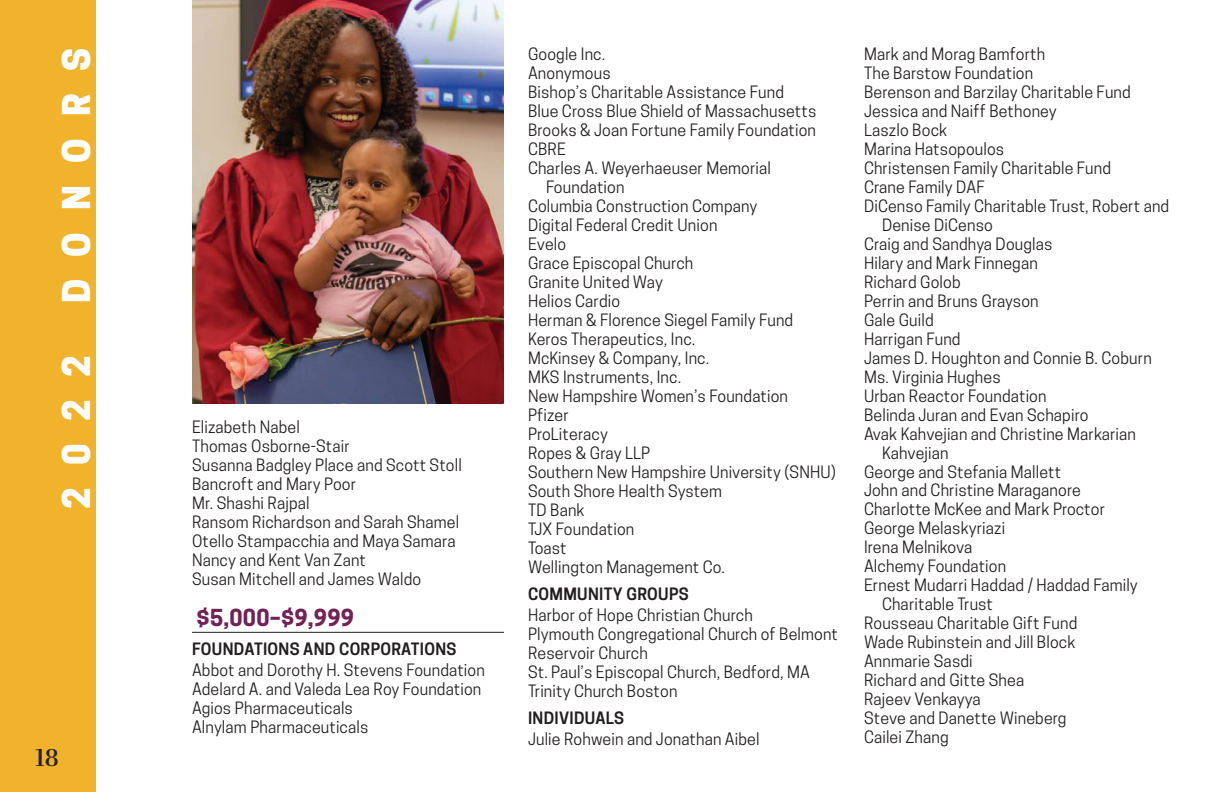
<style>
.page{position:relative;width:1224px;height:792px;background:#fff}
.page>*{position:absolute;margin:0;border:0;box-sizing:border-box;transform-origin:0 0}
.t1{font:800 36px "Cooper Hewitt";letter-spacing:.62em;color:#fff}
.t2{font:600 24px "Abril Display";color:#231f20}
.t3{font:700 22px "Cooper Hewitt";letter-spacing:.01em;color:#722257}
.t4{font:16px/19px "Cooper Hewitt";letter-spacing:.01em;color:#231f20}
.t5{font:600 16px "Cooper Hewitt";letter-spacing:.02em;color:#231f20}
</style>
<div class="page">
<div style="left:0;top:0;width:96px;height:792px;background:#f0b32b"></div>
<hr style="left:192px;top:632px;width:312px;height:1px;background:#231f20">
<img style="left:192px;top:0;width:312px;height:403px">
<h1 class="t1" style="left:55px;top:303px;width:257px;rotate:-90deg">DONORS</h1>
<h1 class="t1" style="left:55px;top:509px;width:155px;rotate:-90deg">2022</h1>
<h2 class="t2" style="left:35px;top:741px;width:25px">18</h2>
<p class="t4" style="left:192px;top:418px;width:271px">Elizabeth Nabel<br>Thomas Osborne-Stair<br>Susanna Badgley Place and Scott Stoll<br>Bancroft and Mary Poor<br>Mr. Shashi Rajpal<br>Ransom Richardson and Sarah Shamel<br>Otello Stampacchia and Maya Samara<br>Nancy and Kent Van Zant<br>Susan Mitchell and James Waldo</p>
<h3 class="t3" style="left:197px;top:605px;width:159px">$5,000–$9,999</h3>
<p class="t5" style="left:192px;top:640px;width:266px">FOUNDATIONS AND CORPORATIONS</p>
<p class="t4" style="left:192px;top:661px;width:294px">Abbot and Dorothy H. Stevens Foundation<br>Adelard A. and Valeda Lea Roy Foundation<br>Agios Pharmaceuticals<br>Alnylam Pharmaceuticals</p>
<p class="t4" style="left:528px;top:44px;width:79px">Google Inc.</p>
<p class="t4" style="left:528px;top:63px;width:84px">Anonymous</p>
<p class="t4" style="left:528px;top:82px;width:257px">Bishop’s Charitable Assistance Fund</p>
<p class="t4" style="left:528px;top:101px;width:290px">Blue Cross Blue Shield of Massachusetts</p>
<p class="t4" style="left:528px;top:120px;width:290px">Brooks &amp; Joan Fortune Family Foundation</p>
<p class="t4" style="left:528px;top:139px;width:39px">CBRE</p>
<p class="t4" style="left:528px;top:158px;width:245px">Charles A. Weyerhaeuser Memorial</p>
<p class="t4" style="left:546px;top:177px;width:80px">Foundation</p>
<p class="t4" style="left:528px;top:196px;width:231px">Columbia Construction Company</p>
<p class="t4" style="left:528px;top:215px;width:191px">Digital Federal Credit Union</p>
<p class="t4" style="left:528px;top:234px;width:40px">Evelo</p>
<p class="t4" style="left:528px;top:253px;width:167px">Grace Episcopal Church</p>
<p class="t4" style="left:528px;top:272px;width:136px">Granite United Way</p>
<p class="t4" style="left:528px;top:291px;width:94px">Helios Cardio</p>
<p class="t4" style="left:528px;top:310px;width:267px">Herman &amp; Florence Siegel Family Fund</p>
<p class="t4" style="left:528px;top:329px;width:169px">Keros Therapeutics, Inc.</p>
<p class="t4" style="left:528px;top:348px;width:183px">McKinsey &amp; Company, Inc.</p>
<p class="t4" style="left:528px;top:367px;width:155px">MKS Instruments, Inc.</p>
<p class="t4" style="left:528px;top:386px;width:262px">New Hampshire Women’s Foundation</p>
<p class="t4" style="left:528px;top:405px;width:42px">Pfizer</p>
<p class="t4" style="left:528px;top:424px;width:81px">ProLiteracy</p>
<p class="t4" style="left:528px;top:443px;width:124px">Ropes &amp; Gray LLP</p>
<p class="t4" style="left:528px;top:462px;width:309px">Southern New Hampshire University (SNHU)</p>
<p class="t4" style="left:528px;top:481px;width:196px">South Shore Health System</p>
<p class="t4" style="left:528px;top:500px;width:58px">TD Bank</p>
<p class="t4" style="left:528px;top:519px;width:108px">TJX Foundation</p>
<p class="t4" style="left:528px;top:538px;width:40px">Toast</p>
<p class="t4" style="left:528px;top:557px;width:199px">Wellington Management Co.</p>
<p class="t5" style="left:528px;top:584px;width:162px">COMMUNITY GROUPS</p>
<p class="t4" style="left:528px;top:605px;width:311px">Harbor of Hope Christian Church<br>Plymouth Congregational Church of Belmont<br>Reservoir Church<br>St. Paul’s Episcopal Church, Bedford, MA<br>Trinity Church Boston</p>
<p class="t5" style="left:528px;top:708px;width:98px">INDIVIDUALS</p>
<p class="t4" style="left:528px;top:729px;width:233px">Julie Rohwein and Jonathan Aibel</p>
<p class="t4" style="left:864px;top:44px;width:183px">Mark and Morag Bamforth</p>
<p class="t4" style="left:864px;top:63px;width:171px">The Barstow Foundation</p>
<p class="t4" style="left:864px;top:82px;width:268px">Berenson and Barzilay Charitable Fund</p>
<p class="t4" style="left:864px;top:101px;width:194px">Jessica and Naiff Bethoney</p>
<p class="t4" style="left:864px;top:120px;width:85px">Laszlo Bock</p>
<p class="t4" style="left:864px;top:139px;width:142px">Marina Hatsopoulos</p>
<p class="t4" style="left:864px;top:158px;width:249px">Christensen Family Charitable Fund</p>
<p class="t4" style="left:864px;top:177px;width:122px">Crane Family DAF</p>
<p class="t4" style="left:864px;top:196px;width:307px">DiCenso Family Charitable Trust, Robert and</p>
<p class="t4" style="left:882px;top:215px;width:112px">Denise DiCenso</p>
<p class="t4" style="left:864px;top:234px;width:190px">Craig and Sandhya Douglas</p>
<p class="t4" style="left:864px;top:253px;width:175px">Hilary and Mark Finnegan</p>
<p class="t4" style="left:864px;top:272px;width:98px">Richard Golob</p>
<p class="t4" style="left:864px;top:291px;width:176px">Perrin and Bruns Grayson</p>
<p class="t4" style="left:864px;top:310px;width:71px">Gale Guild</p>
<p class="t4" style="left:864px;top:329px;width:98px">Harrigan Fund</p>
<p class="t4" style="left:864px;top:348px;width:289px">James D. Houghton and Connie B. Coburn</p>
<p class="t4" style="left:864px;top:367px;width:138px">Ms. Virginia Hughes</p>
<p class="t4" style="left:864px;top:386px;width:184px">Urban Reactor Foundation</p>
<p class="t4" style="left:864px;top:405px;width:226px">Belinda Juran and Evan Schapiro</p>
<p class="t4" style="left:864px;top:424px;width:273px">Avak Kahvejian and Christine Markarian</p>
<p class="t4" style="left:882px;top:443px;width:68px">Kahvejian</p>
<p class="t4" style="left:864px;top:462px;width:199px">George and Stefania Mallett</p>
<p class="t4" style="left:864px;top:481px;width:218px">John and Christine Maraganore</p>
<p class="t4" style="left:864px;top:500px;width:243px">Charlotte McKee and Mark Proctor</p>
<p class="t4" style="left:864px;top:519px;width:143px">George Melaskyriazi</p>
<p class="t4" style="left:864px;top:538px;width:110px">Irena Melnikova</p>
<p class="t4" style="left:864px;top:557px;width:144px">Alchemy Foundation</p>
<p class="t4" style="left:864px;top:576px;width:275px">Ernest Mudarri Haddad / Haddad Family</p>
<p class="t4" style="left:882px;top:595px;width:113px">Charitable Trust</p>
<p class="t4" style="left:864px;top:614px;width:215px">Rousseau Charitable Gift Fund</p>
<p class="t4" style="left:864px;top:633px;width:213px">Wade Rubinstein and Jill Block</p>
<p class="t4" style="left:864px;top:652px;width:110px">Annmarie Sasdi</p>
<p class="t4" style="left:864px;top:671px;width:162px">Richard and Gitte Shea</p>
<p class="t4" style="left:864px;top:690px;width:118px">Rajeev Venkayya</p>
<p class="t4" style="left:864px;top:709px;width:204px">Steve and Danette Wineberg</p>
<p class="t4" style="left:864px;top:728px;width:86px">Cailei Zhang</p>
</div>
